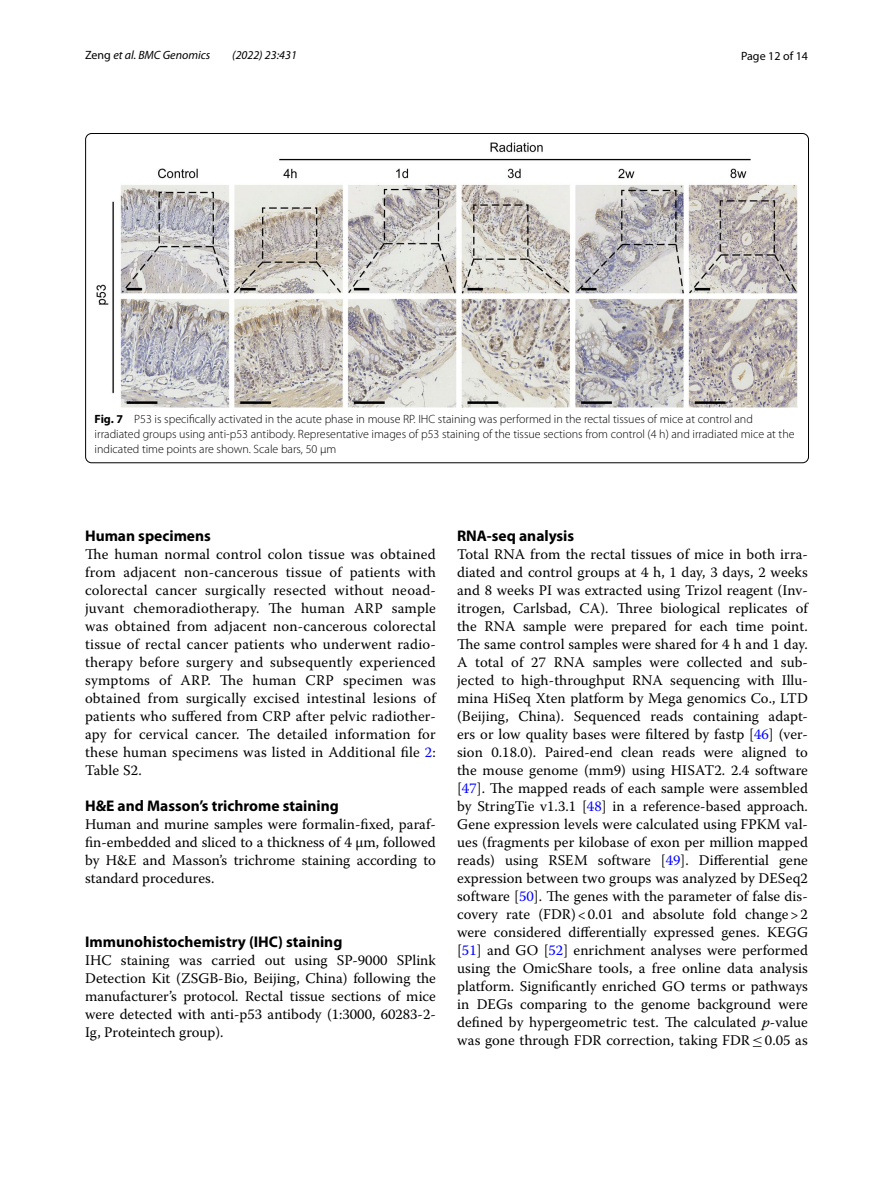
<style>
.page{position:relative;width:893px;height:1187px;background:#fff}
.page>*{position:absolute;margin:0;border:0;box-sizing:border-box;transform-origin:0 0}
.t1{font:700 15.45px "Myriad Pro";color:#000}
.t2{font:14.7px/18px "Warnock Pro";letter-spacing:.005em;color:#000;text-align:justify}
.t3{font:300 12px/15px "Myriad Pro";color:#000}
.t4{font:italic 12px "Myriad Pro";color:#000}
.t5{font:12px "Myriad Pro";color:#000}
.s1{font-style:normal}
.s2{font-weight:700}
.s3{color:#00f}
.s4{font-style:italic}
.s5{font-family:"MTSY"}
</style>
<div class="page">
<img style="left:97px;top:142px;width:700px;height:265px">
<p class="t4" style="left:85px;top:48px;width:127px"><span class="s1">Zeng</span> et al. BMC Genomics</p>
<p class="t4" style="left:232px;top:48px;width:66px">(2022) 23:431</p>
<p class="t5" style="left:741px;top:48px;width:68px">Page 12 of 14</p>
<p class="t3" style="left:95px;top:411px;width:701px"><span class="s2">Fig. 7</span> P53 is specifically activated in the acute phase in mouse RP. IHC staining was performed in the rectal tissues of mice at control and irradiated groups using anti-p53 antibody. Representative images of p53 staining of the tissue sections from control (4 h) and irradiated mice at the indicated time points are shown. Scale bars, 50 μm</p>
<p class="t1" style="left:85px;top:525px;width:127px">Human specimens</p>
<p class="t2" style="left:85px;top:544px;width:352px">The human normal control colon tissue was obtained from adjacent non-cancerous tissue of patients with colorectal cancer surgically resected without neoad&shy;juvant chemoradiotherapy. The human ARP sample was obtained from adjacent non-cancerous colorectal tissue of rectal cancer patients who underwent radio&shy;therapy before surgery and subsequently experienced symptoms of ARP. The human CRP specimen was obtained from surgically excised intestinal lesions of patients who suffered from CRP after pelvic radiother&shy;apy for cervical cancer. The detailed information for these human specimens was listed in Additional file <span class="s3">2</span>:<br>Table S2.</p>
<p class="t1" style="left:85px;top:795px;width:255px">H&amp;E and Masson’s trichrome staining</p>
<p class="t2" style="left:85px;top:814px;width:352px">Human and murine samples were formalin-fixed, paraf&shy;fin-embedded and sliced to a thickness of 4 μm, followed by H&amp;E and Masson’s trichrome staining according to standard procedures.</p>
<p class="t1" style="left:85px;top:931px;width:259px">Immunohistochemistry (IHC) staining</p>
<p class="t2" style="left:85px;top:950px;width:352px">IHC staining was carried out using SP-9000 SPlink Detection Kit (ZSGB-Bio, Beijing, China) following the manufacturer’s protocol. Rectal tissue sections of mice were detected with anti-p53 antibody (1:3000, 60283-2- Ig, Proteintech group).</p>
<p class="t1" style="left:457px;top:525px;width:119px">RNA‑seq analysis</p>
<p class="t2" style="left:457px;top:544px;width:352px">Total RNA from the rectal tissues of mice in both irra&shy;diated and control groups at 4 h, 1 day, 3 days, 2 weeks and 8 weeks PI was extracted using Trizol reagent (Inv&shy;itrogen, Carlsbad, CA). Three biological replicates of the RNA sample were prepared for each time point.<br>The same control samples were shared for 4 h and 1 day.<br>A total of 27 RNA samples were collected and sub&shy;jected to high-throughput RNA sequencing with Illu&shy;mina HiSeq Xten platform by Mega genomics Co., LTD (Beijing, China). Sequenced reads containing adapt&shy;ers or low quality bases were filtered by fastp [<span class="s3">46</span>] (ver&shy;sion 0.18.0). Paired-end clean reads were aligned to the mouse genome (mm9) using HISAT2. 2.4 software [<span class="s3">47</span>]. The mapped reads of each sample were assembled by StringTie v1.3.1 [<span class="s3">48</span>] in a reference-based approach.<br>Gene expression levels were calculated using FPKM val&shy;ues (fragments per kilobase of exon per million mapped reads) using RSEM software [<span class="s3">49</span>]. Differential gene expression between two groups was analyzed by DESeq2 software [<span class="s3">50</span>]. The genes with the parameter of false dis&shy;covery rate (FDR)&lt;0.01 and absolute fold change&gt;2 were considered differentially expressed genes. KEGG [<span class="s3">51</span>] and GO [<span class="s3">52</span>] enrichment analyses were performed using the OmicShare tools, a free online data analysis platform. Significantly enriched GO terms or pathways in DEGs comparing to the genome background were defined by hypergeometric test. The calculated <span class="s4">p</span>-value was gone through FDR correction, taking FDR<span class="s5">≤</span>0.05 as</p>
</div>
